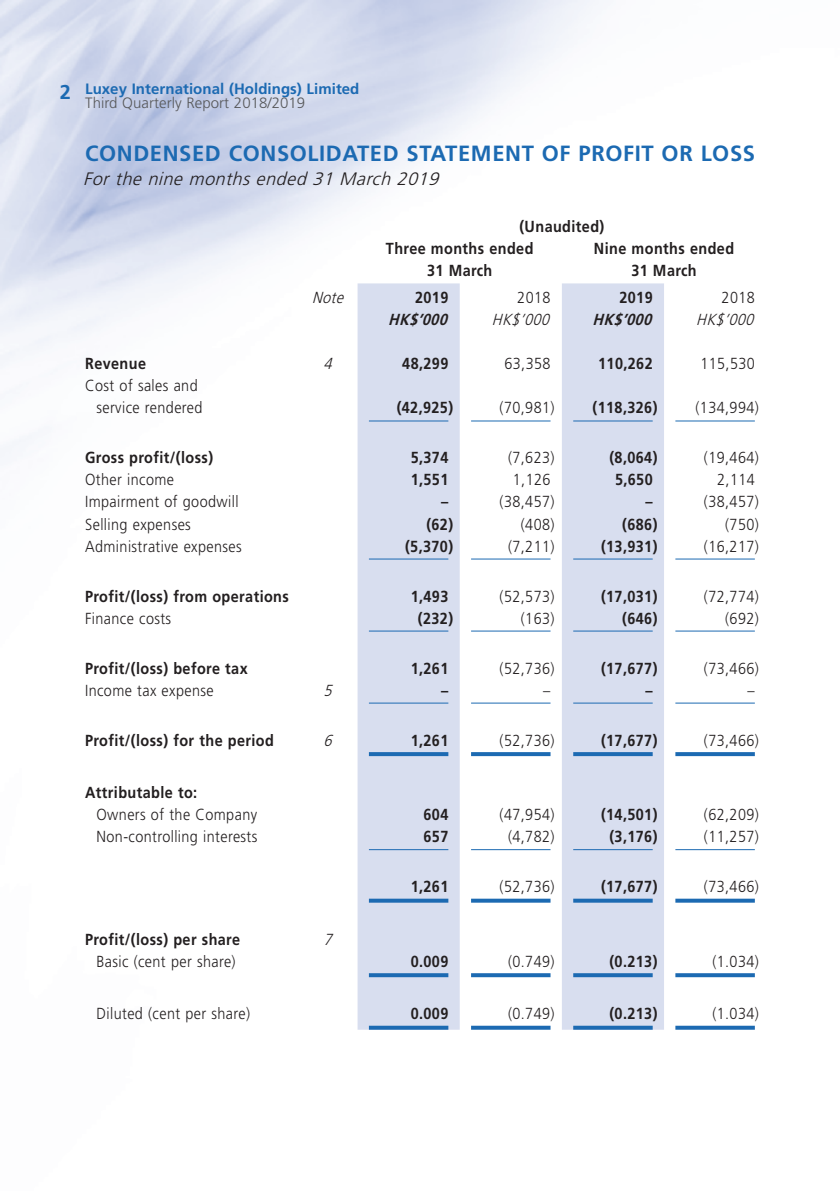
<style>
.page{position:relative;width:840px;height:1191px;background:#fff}
.page>*{position:absolute;margin:0;border:0;box-sizing:border-box;transform-origin:0 0}
.Heading_1{font:700 22px "Frutiger LT Std";letter-spacing:.025em;color:#1c6ab2}
.Body_Text{font:italic 300 18px "Frutiger LT Std";color:#231f20}
.Body_Text-2{font:300 16px/22px "Frutiger LT Std";letter-spacing:.03em;color:#231f20;text-align:right;scale:.9 1}
.Body_Text-3{font:700 16px "Frutiger LT Std";letter-spacing:.03em;color:#231f20;scale:.9 1}
.Body_Text-4{font:italic 300 16px "Frutiger LT Std";color:#231f20;scale:.9 1}
.Body_Text-5{font:italic 700 16px "Frutiger LT Std";color:#231f20;scale:.9 1}
.t1{font:700 15px/14px "Frutiger LT Std";letter-spacing:.005em;color:#1c6ab2}
.s1{font-size:20px}
.s2{font-weight:300;color:#57585a}
</style>
<div class="page">
<img style="left:0;top:0;width:755px;height:1030px">
<svg style="left:357px;top:283px;width:306px;height:746px;fill:#d8deef"></svg>
<hr style="left:369px;top:420px;width:79px;height:1px;background:#1c6ab2">
<hr style="left:471px;top:420px;width:79px;height:1px;background:#1c6ab2">
<hr style="left:573px;top:420px;width:79px;height:1px;background:#1c6ab2">
<hr style="left:675px;top:420px;width:79px;height:1px;background:#1c6ab2">
<hr style="left:369px;top:558px;width:79px;height:1px;background:#1c6ab2">
<hr style="left:471px;top:558px;width:79px;height:1px;background:#1c6ab2">
<hr style="left:573px;top:558px;width:79px;height:1px;background:#1c6ab2">
<hr style="left:675px;top:558px;width:79px;height:1px;background:#1c6ab2">
<hr style="left:369px;top:630px;width:79px;height:1px;background:#1c6ab2">
<hr style="left:471px;top:630px;width:79px;height:1px;background:#1c6ab2">
<hr style="left:573px;top:630px;width:79px;height:1px;background:#1c6ab2">
<hr style="left:675px;top:630px;width:79px;height:1px;background:#1c6ab2">
<hr style="left:369px;top:702px;width:79px;height:1px;background:#1c6ab2">
<hr style="left:471px;top:702px;width:79px;height:1px;background:#1c6ab2">
<hr style="left:573px;top:702px;width:79px;height:1px;background:#1c6ab2">
<hr style="left:675px;top:702px;width:79px;height:1px;background:#1c6ab2">
<svg style="left:369px;top:752px;width:79px;height:4px"></svg>
<svg style="left:471px;top:752px;width:79px;height:4px"></svg>
<svg style="left:573px;top:752px;width:79px;height:4px"></svg>
<svg style="left:675px;top:752px;width:79px;height:4px"></svg>
<hr style="left:369px;top:849px;width:79px;height:1px;background:#1c6ab2">
<hr style="left:471px;top:849px;width:79px;height:1px;background:#1c6ab2">
<hr style="left:573px;top:849px;width:79px;height:1px;background:#1c6ab2">
<hr style="left:675px;top:849px;width:79px;height:1px;background:#1c6ab2">
<svg style="left:369px;top:898px;width:79px;height:4px"></svg>
<svg style="left:471px;top:898px;width:79px;height:4px"></svg>
<svg style="left:573px;top:898px;width:79px;height:4px"></svg>
<svg style="left:675px;top:898px;width:79px;height:4px"></svg>
<svg style="left:369px;top:973px;width:79px;height:4px"></svg>
<svg style="left:471px;top:973px;width:79px;height:4px"></svg>
<svg style="left:573px;top:973px;width:79px;height:4px"></svg>
<svg style="left:675px;top:973px;width:79px;height:4px"></svg>
<svg style="left:369px;top:1025px;width:79px;height:4px"></svg>
<svg style="left:471px;top:1025px;width:79px;height:4px"></svg>
<svg style="left:573px;top:1025px;width:79px;height:4px"></svg>
<svg style="left:675px;top:1025px;width:79px;height:4px"></svg>
<p class="t1" style="left:85px;top:82px;width:276px;text-indent:-25px"><span class="s1">2</span> Luxey International (Holdings) Limited<br><span class="s2">Third Quarterly Report 2018/2019</span></p>
<p class="Heading_1" style="left:85px;top:141px;width:671px">CONDENSED CONSOLIDATED STATEMENT OF PROFIT OR LOSS</p>
<p class="Body_Text" style="left:83px;top:169px;width:362px">Forthe nine monthsended 31 March 2019</p>
<p class="Body_Text-3" style="left:519px;top:217px;width:96px">(Unaudited)</p>
<p class="Body_Text-3" style="left:386px;top:239px;width:165px">Three months ended</p>
<p class="Body_Text-3" style="left:427px;top:261px;width:74px">31 March</p>
<p class="Body_Text-3" style="left:593px;top:239px;width:157px">Nine months ended</p>
<p class="Body_Text-3" style="left:631px;top:261px;width:74px">31 March</p>
<p class="Body_Text-4" style="left:312px;top:289px;width:41px">Note</p>
<p class="Body_Text-3" style="left:415px;top:288px;width:38px">2019</p>
<p class="Body_Text-2" style="left:517px;top:287px;width:38px">2018</p>
<p class="Body_Text-3" style="left:619px;top:288px;width:38px">2019</p>
<p class="Body_Text-2" style="left:721px;top:287px;width:38px">2018</p>
<p class="Body_Text-5" style="left:388px;top:310px;width:72px">HK$’000</p>
<p class="Body_Text-4" style="left:491px;top:311px;width:70px">HK$’000</p>
<p class="Body_Text-5" style="left:592px;top:310px;width:72px">HK$’000</p>
<p class="Body_Text-4" style="left:696px;top:311px;width:70px">HK$’000</p>
<p class="Body_Text-3" style="left:85px;top:354px;width:69px">Revenue</p>
<p class="Body_Text-4" style="left:323px;top:355px;width:16px">4</p>
<p class="Body_Text-3" style="left:402px;top:354px;width:53px">48,299</p>
<p class="Body_Text-2" style="left:504px;top:353px;width:53px">63,358</p>
<p class="Body_Text-3" style="left:598px;top:354px;width:62px">110,262</p>
<p class="Body_Text-2" style="left:700px;top:353px;width:62px">115,530</p>
<p class="Body_Text-2" style="left:85px;top:375px;width:132px">Cost of sales and service rendered</p>
<p class="Body_Text-3" style="left:396px;top:398px;width:64px">(42,925)</p>
<p class="Body_Text-2" style="left:499px;top:397px;width:62px">(70,981)</p>
<p class="Body_Text-3" style="left:592px;top:398px;width:74px">(118,326)</p>
<p class="Body_Text-2" style="left:695px;top:397px;width:72px">(134,994)</p>
<p class="Body_Text-3" style="left:85px;top:448px;width:144px">Gross profit/(loss)</p>
<p class="Body_Text-3" style="left:410px;top:448px;width:43px">5,374</p>
<p class="Body_Text-2" style="left:507px;top:447px;width:53px">(7,623)</p>
<p class="Body_Text-3" style="left:609px;top:448px;width:55px">(8,064)</p>
<p class="Body_Text-2" style="left:703px;top:447px;width:62px">(19,464)</p>
<p class="Body_Text-2" style="left:85px;top:469px;width:100px">Other income</p>
<p class="Body_Text-3" style="left:410px;top:470px;width:43px">1,551</p>
<p class="Body_Text-2" style="left:512px;top:469px;width:43px">1,126</p>
<p class="Body_Text-3" style="left:614px;top:470px;width:43px">5,650</p>
<p class="Body_Text-2" style="left:716px;top:469px;width:43px">2,114</p>
<p class="Body_Text-2" style="left:85px;top:491px;width:172px">Impairment of goodwill</p>
<p class="Body_Text-3" style="left:441px;top:492px;width:9px">–</p>
<p class="Body_Text-2" style="left:499px;top:491px;width:62px">(38,457)</p>
<p class="Body_Text-3" style="left:645px;top:492px;width:9px">–</p>
<p class="Body_Text-2" style="left:703px;top:491px;width:62px">(38,457)</p>
<p class="Body_Text-2" style="left:85px;top:513px;width:119px">Selling expenses</p>
<p class="Body_Text-3" style="left:426px;top:514px;width:31px">(62)</p>
<p class="Body_Text-2" style="left:520px;top:513px;width:39px">(408)</p>
<p class="Body_Text-3" style="left:622px;top:514px;width:41px">(686)</p>
<p class="Body_Text-2" style="left:724px;top:513px;width:39px">(750)</p>
<p class="Body_Text-2" style="left:85px;top:535px;width:175px">Administrative expenses</p>
<p class="Body_Text-3" style="left:405px;top:536px;width:55px">(5,370)</p>
<p class="Body_Text-2" style="left:507px;top:535px;width:53px">(7,211)</p>
<p class="Body_Text-3" style="left:600px;top:536px;width:64px">(13,931)</p>
<p class="Body_Text-2" style="left:703px;top:535px;width:62px">(16,217)</p>
<p class="Body_Text-3" style="left:85px;top:586px;width:228px">Profit/(loss) from operations</p>
<p class="Body_Text-3" style="left:410px;top:586px;width:43px">1,493</p>
<p class="Body_Text-2" style="left:499px;top:585px;width:62px">(52,573)</p>
<p class="Body_Text-3" style="left:600px;top:586px;width:64px">(17,031)</p>
<p class="Body_Text-2" style="left:703px;top:585px;width:62px">(72,774)</p>
<p class="Body_Text-2" style="left:85px;top:607px;width:97px">Finance costs</p>
<p class="Body_Text-3" style="left:417px;top:608px;width:41px">(232)</p>
<p class="Body_Text-2" style="left:520px;top:607px;width:39px">(163)</p>
<p class="Body_Text-3" style="left:622px;top:608px;width:41px">(646)</p>
<p class="Body_Text-2" style="left:724px;top:607px;width:39px">(692)</p>
<p class="Body_Text-3" style="left:85px;top:658px;width:182px">Profit/(loss) before tax</p>
<p class="Body_Text-3" style="left:410px;top:658px;width:43px">1,261</p>
<p class="Body_Text-2" style="left:499px;top:657px;width:62px">(52,736)</p>
<p class="Body_Text-3" style="left:600px;top:658px;width:64px">(17,677)</p>
<p class="Body_Text-2" style="left:703px;top:657px;width:62px">(73,466)</p>
<p class="Body_Text-2" style="left:85px;top:679px;width:144px">Income tax expense</p>
<p class="Body_Text-4" style="left:323px;top:681px;width:16px">5</p>
<p class="Body_Text-3" style="left:441px;top:680px;width:9px">–</p>
<p class="Body_Text-2" style="left:543px;top:679px;width:9px">–</p>
<p class="Body_Text-3" style="left:645px;top:680px;width:9px">–</p>
<p class="Body_Text-2" style="left:747px;top:679px;width:9px">–</p>
<p class="Body_Text-3" style="left:85px;top:730px;width:211px">Profit/(loss) for the period</p>
<p class="Body_Text-4" style="left:323px;top:731px;width:16px">6</p>
<p class="Body_Text-3" style="left:410px;top:730px;width:43px">1,261</p>
<p class="Body_Text-2" style="left:499px;top:729px;width:62px">(52,736)</p>
<p class="Body_Text-3" style="left:600px;top:730px;width:64px">(17,677)</p>
<p class="Body_Text-2" style="left:703px;top:729px;width:62px">(73,466)</p>
<p class="Body_Text-3" style="left:85px;top:783px;width:126px">Attributable to:</p>
<p class="Body_Text-2" style="left:96px;top:804px;width:180px">Owners of the Company</p>
<p class="Body_Text-3" style="left:423px;top:805px;width:29px">604</p>
<p class="Body_Text-2" style="left:499px;top:804px;width:62px">(47,954)</p>
<p class="Body_Text-3" style="left:600px;top:805px;width:64px">(14,501)</p>
<p class="Body_Text-2" style="left:703px;top:804px;width:62px">(62,209)</p>
<p class="Body_Text-2" style="left:96px;top:826px;width:180px">Non-controlling interests</p>
<p class="Body_Text-3" style="left:423px;top:827px;width:29px">657</p>
<p class="Body_Text-2" style="left:507px;top:826px;width:53px">(4,782)</p>
<p class="Body_Text-3" style="left:609px;top:827px;width:55px">(3,176)</p>
<p class="Body_Text-2" style="left:703px;top:826px;width:62px">(11,257)</p>
<p class="Body_Text-3" style="left:410px;top:877px;width:43px">1,261</p>
<p class="Body_Text-2" style="left:499px;top:876px;width:62px">(52,736)</p>
<p class="Body_Text-3" style="left:600px;top:877px;width:64px">(17,677)</p>
<p class="Body_Text-2" style="left:703px;top:876px;width:62px">(73,466)</p>
<p class="Body_Text-3" style="left:85px;top:929px;width:173px">Profit/(loss) per share</p>
<p class="Body_Text-4" style="left:323px;top:930px;width:16px">7</p>
<p class="Body_Text-2" style="left:96px;top:950px;width:156px">Basic (cent per share)</p>
<p class="Body_Text-3" style="left:410px;top:951px;width:43px">0.009</p>
<p class="Body_Text-2" style="left:507px;top:950px;width:53px">(0.749)</p>
<p class="Body_Text-3" style="left:609px;top:951px;width:55px">(0.213)</p>
<p class="Body_Text-2" style="left:712px;top:950px;width:53px">(1.034)</p>
<p class="Body_Text-2" style="left:96px;top:1003px;width:172px">Diluted (cent per share)</p>
<p class="Body_Text-3" style="left:410px;top:1004px;width:43px">0.009</p>
<p class="Body_Text-2" style="left:507px;top:1003px;width:53px">(0.749)</p>
<p class="Body_Text-3" style="left:609px;top:1004px;width:55px">(0.213)</p>
<p class="Body_Text-2" style="left:712px;top:1003px;width:53px">(1.034)</p>
</div>
